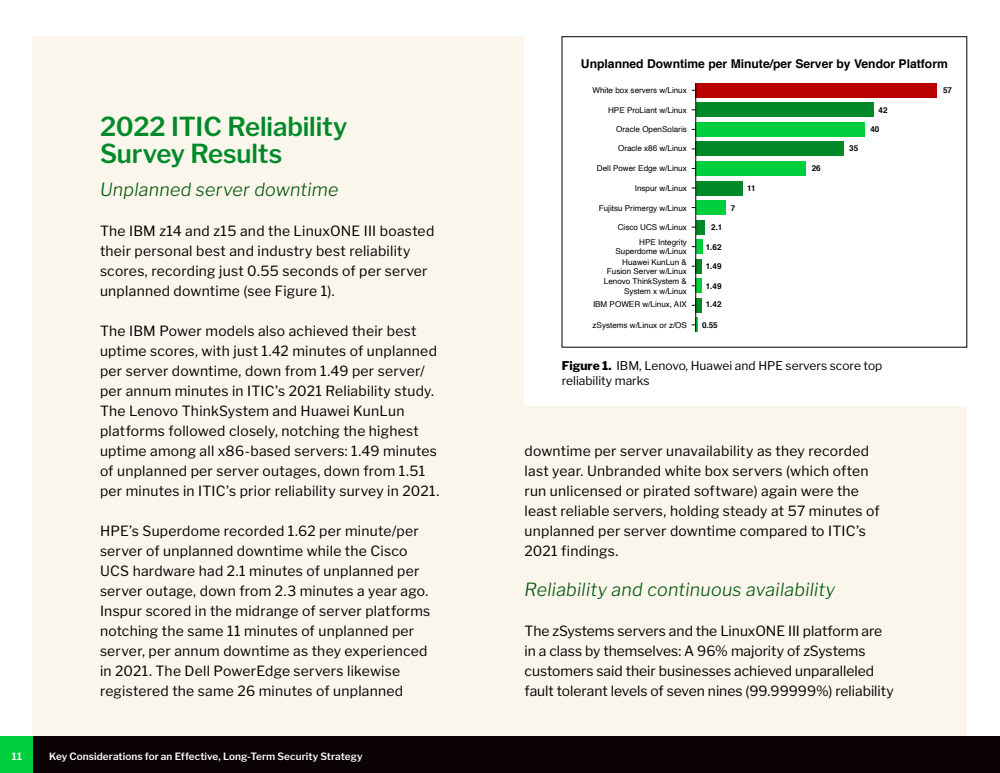
<style>
.page{position:relative;width:1000px;height:773px;background:#fff}
.page>*{position:absolute;margin:0;border:0;box-sizing:border-box;transform-origin:0 0}
.Subhead{font:600 26px/27px "Libre Franklin";letter-spacing:-.005em;color:#008929}
.Sub_subhead{font:italic 300 18px "Libre Franklin";letter-spacing:.015em;color:#005408}
.Body_Copy_copy{font:14px/20px "Libre Franklin";letter-spacing:.015em;color:#000}
.t1{font:700 12.1px "Helvetica";color:#000}
.t2{font:12px/14.4px "Libre Franklin";color:#000}
.t3{font:600 10px "Libre Franklin";letter-spacing:.01em;color:#fff}
.t4{font:8.1px/10.5px "Helvetica";color:#000;text-align:right}
.t5{font:700 8.1px "Helvetica";color:#000}
.s1{font-weight:800}
</style>
<div class="page">
<div style="left:33px;top:36px;width:934px;height:701px;background:#faf6ec"></div>
<div style="left:524px;top:0;width:476px;height:406px;background:#fff"></div>
<div style="left:33px;top:737px;width:967px;height:36px;background:#0a0204"></div>
<div style="left:0;top:737px;width:33px;height:36px;background:#00cf3d"></div>
<svg style="left:691px;top:89px;width:246px;height:237px"></svg>
<div style="left:696px;top:103px;width:178px;height:14px;background:#008929"></div>
<div style="left:696px;top:142px;width:148px;height:14px;background:#008929"></div>
<div style="left:696px;top:181px;width:46px;height:14px;background:#008929"></div>
<div style="left:696px;top:220px;width:9px;height:14px;background:#008929"></div>
<div style="left:696px;top:259px;width:6px;height:14px;background:#008929"></div>
<div style="left:696px;top:298px;width:6px;height:14px;background:#008929"></div>
<div style="left:696px;top:83px;width:241px;height:14px;background:#ba0000"></div>
<div style="left:696px;top:122px;width:169px;height:14px;background:#00cf3d"></div>
<div style="left:696px;top:161px;width:110px;height:15px;background:#00cf3d"></div>
<div style="left:696px;top:201px;width:29px;height:14px;background:#00cf3d"></div>
<div style="left:696px;top:240px;width:7px;height:14px;background:#00cf3d"></div>
<div style="left:696px;top:279px;width:6px;height:14px;background:#00cf3d"></div>
<svg style="left:692px;top:318px;width:6px;height:14px"></svg>
<hr style="left:695px;top:83px;width:1px;height:249px;background:#000">
<p class="Subhead" style="left:100px;top:113px;width:249px">2022 ITIC Reliability<br>Survey Results</p>
<p class="Sub_subhead" style="left:100px;top:179px;width:240px">Unplanned server downtime</p>
<p class="Body_Copy_copy" style="left:100px;top:221px;width:336px">The IBM z14 and z15 and the LinuxONE III boasted their personal best and industry best reliability scores, recording just 0.55 seconds of per server unplanned downtime (see Figure 1).</p>
<p class="Body_Copy_copy" style="left:100px;top:321px;width:341px">The IBM Power models also achieved their best uptime scores, with just 1.42 minutes of unplanned per server downtime, down from 1.49 per server/ per annum minutes in ITIC’s 2021 Reliability study.<br>The Lenovo ThinkSystem and Huawei KunLun platforms followed closely, notching the highest uptime among all x86-based servers: 1.49 minutes of unplanned per server outages, down from 1.51 per minutes in ITIC’s prior reliability survey in 2021.</p>
<p class="Body_Copy_copy" style="left:100px;top:521px;width:332px">HPE’s Superdome recorded 1.62 per minute/per server of unplanned downtime while the Cisco UCS hardware had 2.1 minutes of unplanned per server outage, down from 2.3 minutes a year ago.<br>Inspur scored in the midrange of server platforms notching the same 11 minutes of unplanned per server, per annum downtime as they experienced in 2021. The Dell PowerEdge servers likewise registered the same 26 minutes of unplanned</p>
<p class="t3" style="left:12px;top:750px;width:12px">11</p>
<p class="t3" style="left:49px;top:750px;width:415px">How Open Source Bolsters Power Systems Moderniza ion and Hybrid Cloud Strategies</p>
<p class="t3" style="left:49px;top:750px;width:315px">Key Considerations for an Effective, Long-Term Security Strategy</p>
<p class="t1" style="left:581px;top:54px;width:368px">Unplanned Downtime per Minute/per Server by Vendor Platform</p>
<p class="t4" style="left:592px;top:85px;width:96px">White box servers w/Linux</p>
<p class="t4" style="left:608px;top:105px;width:80px">HPE ProLiant w/Linux</p>
<p class="t4" style="left:616px;top:124px;width:72px">Oracle OpenSolaris</p>
<p class="t4" style="left:618px;top:143px;width:70px">Oracle x86 w/Linux</p>
<p class="t4" style="left:597px;top:164px;width:91px">Dell Power Edge w/Linux</p>
<p class="t4" style="left:635px;top:183px;width:54px">Inspur w/Linux</p>
<p class="t4" style="left:599px;top:203px;width:90px">Fujitsu Primergy w/Linux</p>
<p class="t4" style="left:618px;top:220px;width:71px;line-height:15px">Cisco UCS w/Linux<br>HPE Integrity</p>
<p class="t4" style="left:615px;top:246px;width:73px">Superdome w/Linux<br>Huawei KunLun &amp;</p>
<p class="t4" style="left:604px;top:266px;width:85px;text-align:center">Fusion Server w/Linux<br>Lenovo ThinkSystem &amp;</p>
<p class="t4" style="left:593px;top:284px;width:95px;line-height:13.9px">System x w/Linux<br>IBM POWER w/Linux, AIX</p>
<p class="t4" style="left:593px;top:320px;width:96px">zSystems w/Linux or z/OS</p>
<p class="t5" style="left:943px;top:83px;width:10px">57</p>
<p class="t5" style="left:879px;top:103px;width:10px">42</p>
<p class="t5" style="left:870px;top:122px;width:10px">40</p>
<p class="t5" style="left:849px;top:141px;width:10px">35</p>
<p class="t5" style="left:812px;top:162px;width:10px">26</p>
<p class="t5" style="left:747px;top:182px;width:10px">11</p>
<p class="t5" style="left:731px;top:201px;width:6px">7</p>
<p class="t5" style="left:711px;top:221px;width:13px">2.1</p>
<p class="t5" style="left:706px;top:240px;width:17px">1.62</p>
<p class="t5" style="left:706px;top:260px;width:17px">1.49</p>
<p class="t5" style="left:706px;top:280px;width:17px">1.49</p>
<p class="t5" style="left:706px;top:298px;width:17px">1.42</p>
<p class="t5" style="left:702px;top:318px;width:17px">0.55</p>
<p class="t2" style="left:562px;top:359px;width:322px"><span class="s1">Figure 1.</span> IBM, Lenovo, Huawei and HPE servers score top reliability marks</p>
<p class="Body_Copy_copy" style="left:524px;top:441px;width:357px">downtime per server unavailability as they recorded last year. Unbranded white box servers (which often run unlicensed or pirated software) again were the least reliable servers, holding steady at 57 minutes of unplanned per server downtime compared to ITIC’s 2021 findings.</p>
<p class="Sub_subhead" style="left:524px;top:579px;width:312px">Reliability and continuous availability</p>
<p class="Body_Copy_copy" style="left:524px;top:621px;width:371px">The zSystems servers and the LinuxONE III platform are in a class by themselves: A 96% majority of zSystems customers said their businesses achieved unparalleled fault tolerant levels of seven nines (99.99999%) reliability</p>
</div>
